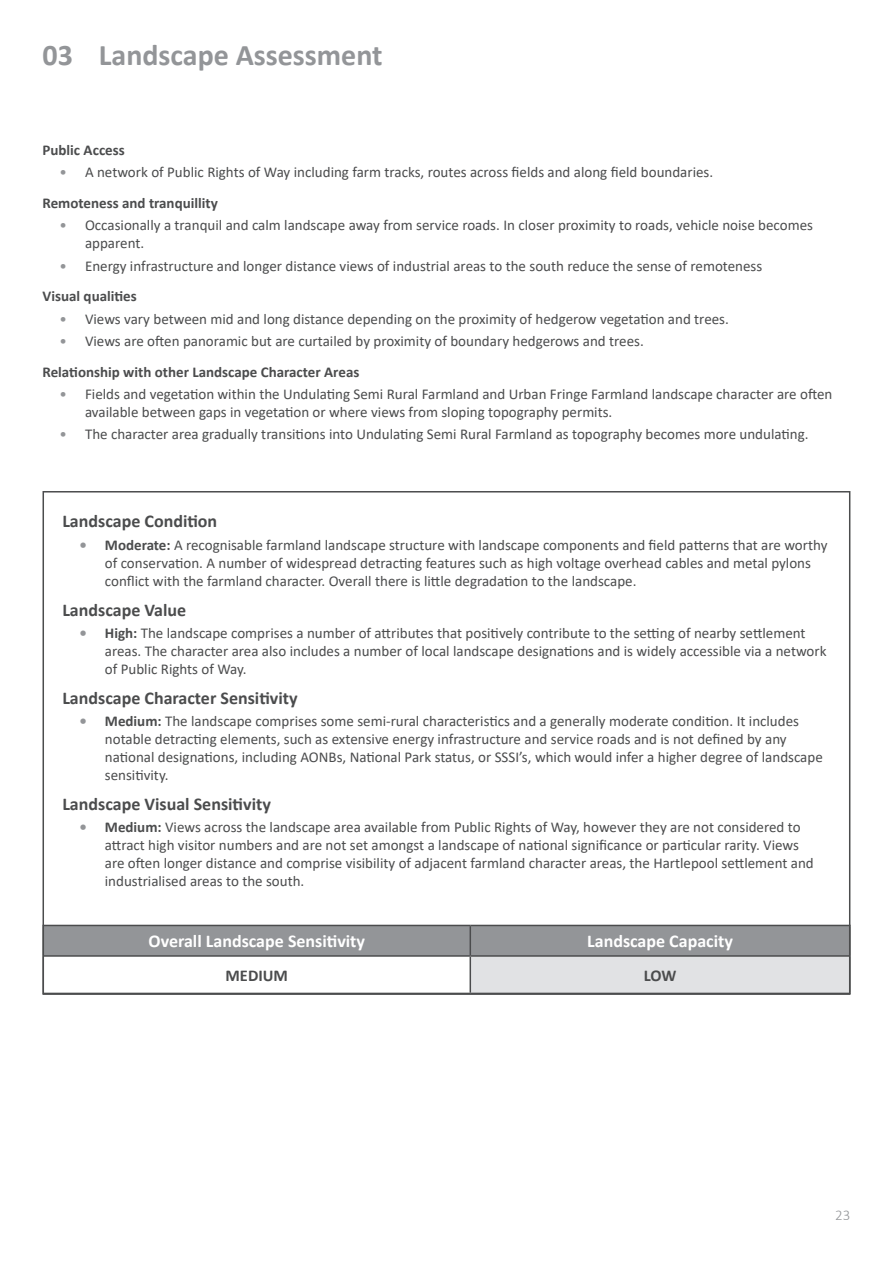
<style>
.page{position:relative;width:893px;height:1263px;background:#fff}
.page>*{position:absolute;margin:0;border:0;box-sizing:border-box;transform-origin:0 0}
.Section_Number{font:700 30px "Calibri";color:#939598}
.Heading_Two{font:700 18px "Calibri";color:#4b4c4d}
.Document_Title{font:700 18px "Calibri";color:#fff}
.Heading_Two-2{font:700 16.5px "Calibri";color:#4b4c4d}
.t1{font:15px/18px "Calibri";color:#4b4c4d}
.Body_Text_-_Bullet_L{font:700 15px "Calibri";color:#4b4c4d}
.t2{font:300 15px "Calibri";color:#939598}
.s1{color:#939598}
.s2{font-weight:700;color:#939598}
.s3{font-weight:700}
</style>
<div class="page">
<div style="left:470px;top:956px;width:380px;height:37px;background:#e1e2e4"></div>
<hr style="left:470px;top:925px;width:381px;height:1px;background:#4b4c4d">
<svg style="left:46px;top:925px;width:801px;height:30px;background:#8f9194"></svg>
<hr style="left:849px;top:926px;width:2px;height:29px;background:#4b4c4d">
<hr style="left:43px;top:955px;width:427px;height:2px;background:#4b4c4d">
<hr style="left:470px;top:955px;width:381px;height:2px;background:#4b4c4d">
<hr style="left:470px;top:957px;width:1px;height:36px;background:#4b4c4d">
<hr style="left:849px;top:957px;width:2px;height:36px;background:#4b4c4d">
<hr style="left:470px;top:993px;width:381px;height:1px;background:#4b4c4d">
<p class="Section_Number" style="left:43px;top:34px;width:32px">03</p>
<p class="Section_Number" style="left:99px;top:34px;width:285px">Landscape Assessment</p>
<p class="Body_Text_-_Bullet_L" style="left:43px;top:140px;width:84px">Public Access</p>
<p class="t1" style="left:60px;top:163px;width:655px"><span class="s1">•</span> A network of Public Rights of Way including farm tracks, routes across fields and along field boundaries.</p>
<p class="Body_Text_-_Bullet_L" style="left:43px;top:193px;width:177px">Remoteness and tranquillity</p>
<p class="t1" style="left:85px;top:216px;width:729px;text-indent:-26px"><span class="s1">•</span> Occasionally a tranquil and calm landscape away from service roads. In closer proximity to roads, vehicle noise becomes apparent.</p>
<p class="t1" style="left:60px;top:256px;width:704px"><span class="s1">•</span> Energy infrastructure and longer distance views of industrial areas to the south reduce the sense of remoteness</p>
<p class="Body_Text_-_Bullet_L" style="left:43px;top:286px;width:96px">Visual qualities</p>
<p class="t1" style="left:60px;top:309px;width:671px"><span class="s1">•</span> Views vary between mid and long distance depending on the proximity of hedgerow vegetation and trees.</p>
<p class="t1" style="left:60px;top:332px;width:586px"><span class="s1">•</span> Views are often panoramic but are curtailed by proximity of boundary hedgerows and trees.</p>
<p class="Body_Text_-_Bullet_L" style="left:43px;top:361px;width:318px">Relationship with other Landscape Character Areas</p>
<p class="t1" style="left:85px;top:385px;width:749px;text-indent:-26px"><span class="s1">•</span> Fields and vegetation within the Undulating Semi Rural Farmland and Urban Fringe Farmland landscape character are often available between gaps in vegetation or where views from sloping topography permits.</p>
<p class="t1" style="left:60px;top:425px;width:751px"><span class="s1">•</span> The character area gradually transitions into Undulating Semi Rural Farmland as topography becomes more undulating.</p>
<p class="Heading_Two" style="left:62px;top:509px;width:156px">Landscape Condition</p>
<p class="t1" style="left:105px;top:535px;width:724px;text-indent:-26px"><span class="s2">•</span> <span class="s3">Moderate:</span> A recognisable farmland landscape structure with landscape components and field patterns that are worthy of conservation. A number of widespread detracting features such as high voltage overhead cables and metal pylons conflict with the farmland character. Overall there is little degradation to the landscape.</p>
<p class="Heading_Two" style="left:62px;top:597px;width:125px">Landscape Value</p>
<p class="t1" style="left:105px;top:623px;width:723px;text-indent:-26px"><span class="s2">•</span> <span class="s3">High:</span> The landscape comprises a number of attributes that positively contribute to the setting of nearby settlement areas. The character area also includes a number of local landscape designations and is widely accessible via a network of Public Rights of Way.</p>
<p class="Heading_Two" style="left:62px;top:685px;width:237px">Landscape Character Sensitivity</p>
<p class="t1" style="left:105px;top:711px;width:719px;text-indent:-26px"><span class="s2">•</span> <span class="s3">Medium:</span> The landscape comprises some semi-rural characteristics and a generally moderate condition. It includes notable detracting elements, such as extensive energy infrastructure and service roads and is not defined by any national designations, including AONBs, National Park status, or SSSI’s, which would infer a higher degree of landscape sensitivity.</p>
<p class="Heading_Two" style="left:62px;top:791px;width:210px">Landscape Visual Sensitivity</p>
<p class="t1" style="left:105px;top:817px;width:710px;text-indent:-26px"><span class="s2">•</span> <span class="s3">Medium:</span> Views across the landscape area available from Public Rights of Way, however they are not considered to attract high visitor numbers and are not set amongst a landscape of national significance or particular rarity. Views are often longer distance and comprise visibility of adjacent farmland character areas, the Hartlepool settlement and industrialised areas to the south.</p>
<p class="Document_Title" style="left:148px;top:929px;width:218px">Overall Landscape Sensitivity</p>
<p class="Document_Title" style="left:587px;top:929px;width:147px">Landscape Capacity</p>
<p class="Heading_Two-2" style="left:226px;top:964px;width:64px">MEDIUM</p>
<p class="Heading_Two-2" style="left:644px;top:964px;width:34px">LOW</p>
<p class="t2" style="left:835px;top:1206px;width:17px">23</p>
</div>
